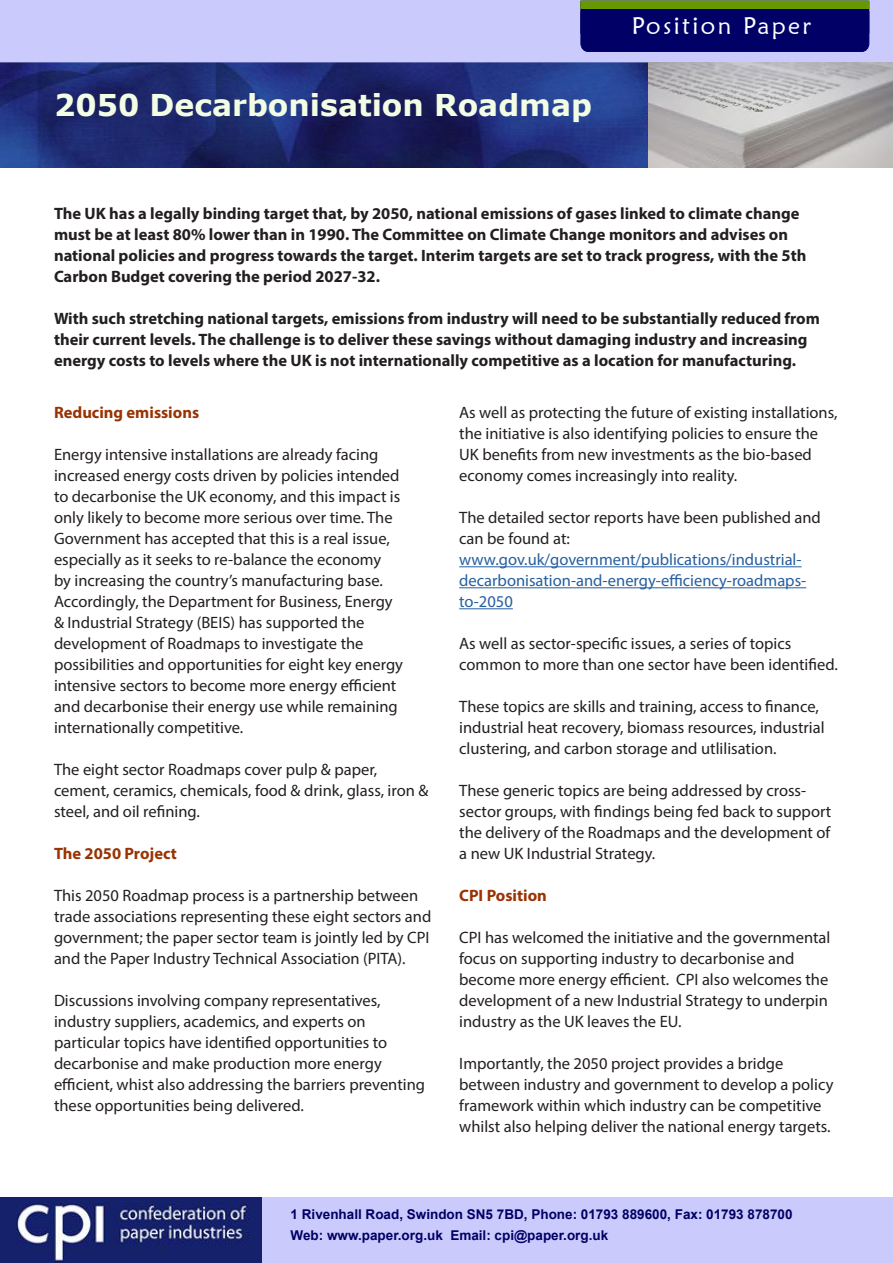
<style>
.page{position:relative;width:893px;height:1263px;background:#fff}
.page>*{position:absolute;margin:0;border:0;box-sizing:border-box;transform-origin:0 0}
.t1{font:700 30px "Verdana";color:#f3fde4}
.t2{font:24px "Maiandra GD";letter-spacing:.1em;color:#fff}
.t3{font:16.5px/21px "Myriad Pro";color:#241f1f}
.t4{font:700 16.5px/21px "Myriad Pro";color:#241f1f}
.t5{font:16.5px/21px "Myriad Pro";color:#255fa0}
.t6{font:700 16.5px "Myriad Pro";color:#993303}
.t7{font:700 13.5px/21px "Arial";color:#006}
</style>
<div class="page">
<img style="left:0;top:62px;width:893px;height:105px">
<div style="left:261px;top:1197px;width:632px;height:66px;background:#cbcafc"></div>
<div style="left:0;top:0;width:893px;height:62px;background:#cbcafc"></div>
<div style="left:580px;top:0;width:290px;height:53px;background:#006"></div>
<div style="left:581px;top:1px;width:288px;height:7px;background:#690"></div>
<div style="left:580px;top:1px;width:289px;height:8px;border:1px solid #690"></div>
<div style="left:0;top:1197px;width:261px;height:66px;background:#15216b"></div>
<img style="left:16px;top:1203px;width:233px;height:60px">
<img style="left:648px;top:63px;width:245px;height:104px">
<hr style="left:459px;top:566px;width:343px;height:1px;background:#255fa0">
<hr style="left:459px;top:587px;width:347px;height:1px;background:#255fa0">
<hr style="left:459px;top:608px;width:54px;height:1px;background:#255fa0">
<h1 class="t1" style="left:54px;top:84px;width:540px">2050 Decarbonisation Roadmap</h1>
<h2 class="t2" style="left:632px;top:11px;width:181px">Position Paper</h2>
<p class="t4" style="left:54px;top:202px;width:754px">The UK has a legally binding target that, by 2050, national emissions of gases linked to climate change must be at least 80% lower than in 1990. The Committee on Climate Change monitors and advises on national policies and progress towards the target. Interim targets are set to track progress, with the 5th Carbon Budget covering the period 2027-32.</p>
<p class="t4" style="left:54px;top:308px;width:767px">With such stretching national targets, emissions from industry will need to be substantially reduced from their current levels. The challenge is to deliver these savings without damaging industry and increasing energy costs to levels where the UK is not internationally competitive as a location for manufacturing.</p>
<p class="t6" style="left:54px;top:402px;width:147px">Reducing emissions</p>
<p class="t3" style="left:54px;top:444px;width:350px">Energy intensive installations are already facing increased energy costs driven by policies intended to decarbonise the UK economy, and this impact is only likely to become more serious over time. The Government has accepted that this is a real issue, especially as it seeks to re-balance the economy<br>by increasing the country’s manufacturing base.<br>Accordingly, the Department for Business, Energy &amp; Industrial Strategy (BEIS) has supported the development of Roadmaps to investigate the possibilities and opportunities for eight key energy intensive sectors to become more energy efficient and decarbonise their energy use while remaining internationally competitive.</p>
<p class="t3" style="left:54px;top:759px;width:376px">The eight sector Roadmaps cover pulp &amp; paper, cement, ceramics, chemicals, food &amp; drink, glass, iron &amp; steel, and oil refining.</p>
<p class="t6" style="left:54px;top:843px;width:124px">The 2050 Project</p>
<p class="t3" style="left:54px;top:885px;width:379px">This 2050 Roadmap process is a partnership between trade associations representing these eight sectors and government; the paper sector team is jointly led by CPI and the Paper Industry Technical Association (PITA).</p>
<p class="t3" style="left:54px;top:990px;width:373px">Discussions involving company representatives, industry suppliers, academics, and experts on particular topics have identified opportunities to decarbonise and make production more energy efficient, whist also addressing the barriers preventing these opportunities being delivered.</p>
<p class="t3" style="left:459px;top:402px;width:380px">As well as protecting the future of existing installations, the initiative is also identifying policies to ensure the UK benefits from new investments as the bio-based economy comes increasingly into reality.</p>
<p class="t3" style="left:459px;top:507px;width:363px">The detailed sector reports have been published and can be found at:</p>
<p class="t5" style="left:459px;top:549px;width:348px">www.gov.uk/government/publications/industrial&shy;decarbonisation-and-energy-efficiency-roadmaps&shy;to-2050</p>
<p class="t3" style="left:459px;top:633px;width:380px">As well as sector-specific issues, a series of topics common to more than one sector have been identified.</p>
<p class="t3" style="left:459px;top:696px;width:367px">These topics are skills and training, access to finance, industrial heat recovery, biomass resources, industrial clustering, and carbon storage and utlilisation.</p>
<p class="t3" style="left:459px;top:780px;width:374px">These generic topics are being addressed by cross&shy;sector groups, with findings being fed back to support the delivery of the Roadmaps and the development of a new UK Industrial Strategy.</p>
<p class="t6" style="left:459px;top:885px;width:89px">CPI Position</p>
<p class="t3" style="left:459px;top:927px;width:373px">CPI has welcomed the initiative and the governmental focus on supporting industry to decarbonise and become more energy efficient. CPI also welcomes the development of a new Industrial Strategy to underpin industry as the UK leaves the EU.</p>
<p class="t3" style="left:459px;top:1053px;width:376px">Importantly, the 2050 project provides a bridge between industry and government to develop a policy framework within which industry can be competitive whilst also helping deliver the national energy targets.</p>
<p class="t7" style="left:291px;top:1203px;width:503px">1 Rivenhall Road, Swindon SN5 7BD, Phone: 01793 889600, Fax: 01793 878700<br>Web: www.paper.org.uk Email: cpi@paper.org.uk</p>
</div>
